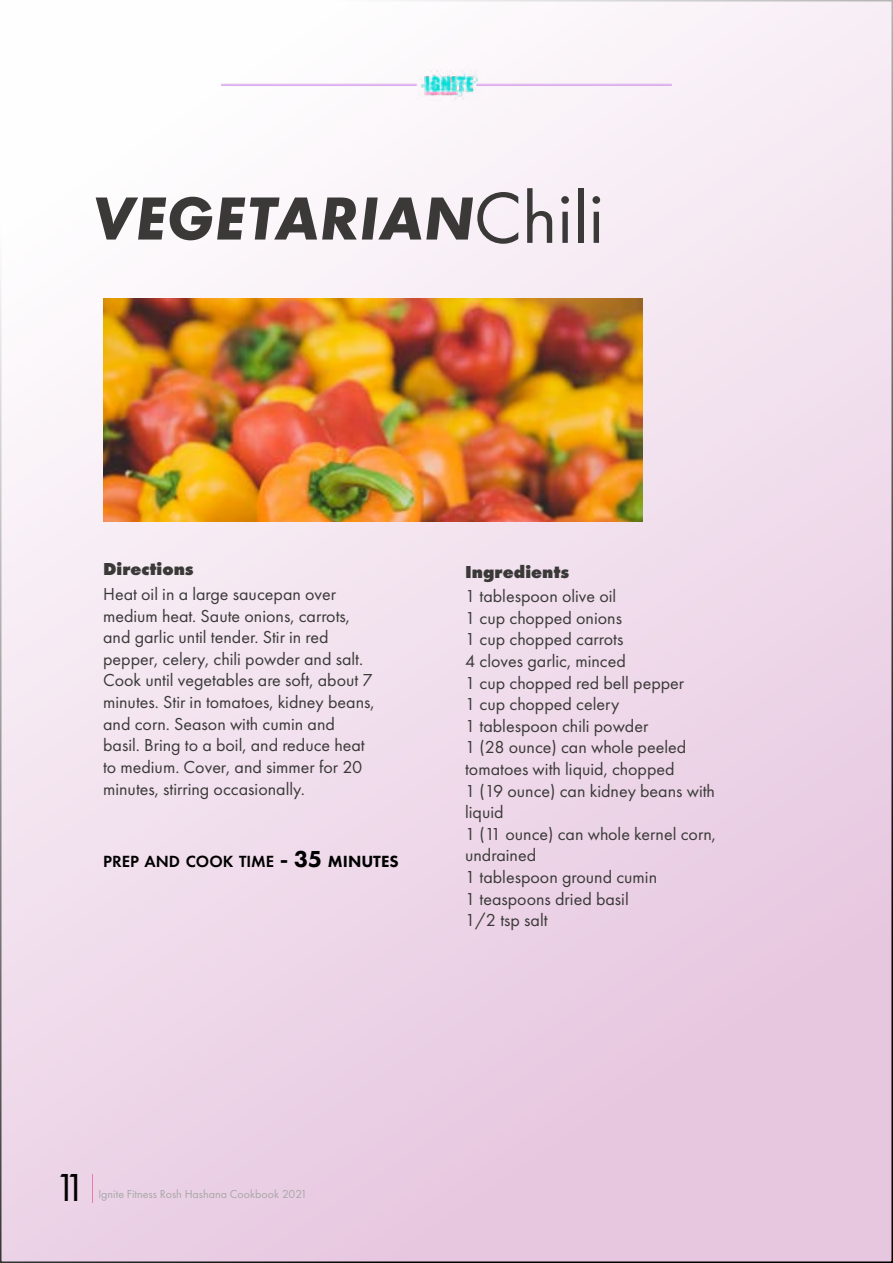
<style>
.page{position:relative;width:893px;height:1263px;background:#fff}
.page>*{position:absolute;margin:0;border:0;box-sizing:border-box;transform-origin:0 0}
.t1{font:italic 700 63px "Futura PT";letter-spacing:.01em;color:#3a3938}
.t2{font:40.5px "Futura PT";color:#000}
.t3{font:18px/21.6px "Futura PT";color:#3a3938}
.t4{font:800 18px "Futura PT";color:#3a3938}
.t5{font:600 16.8px "Futura PT";color:#000}
.t6{font:12px "Futura PT";color:#a8a8a8}
.s1{font-weight:400;font-style:normal;font-size:75px}
.s2{font-size:24px}
.s3{font-weight:800;font-size:24px}
.s4{font-weight:800}
</style>
<div class="page">
<div style="left:1px;top:1px;width:891px;height:1261px;background:linear-gradient(to bottom,#fcf8fb,#e7c7e0)"></div>
<img style="left:418px;top:69px;width:63px;height:31px">
<hr style="left:221px;top:84px;width:196px;height:1px;background:#dcaaee">
<hr style="left:221px;top:85px;width:196px;height:1px;background:#dcaaee">
<hr style="left:476px;top:84px;width:196px;height:1px;background:#dcaaee">
<hr style="left:476px;top:85px;width:196px;height:1px;background:#dcaaee">
<svg style="left:92px;top:1174px;width:1px;height:29px"></svg>
<img style="left:103px;top:298px;width:540px;height:223px">
<h1 class="t1" style="left:92px;top:180px;width:513px">VEGETARIAN<span class="s1">Chili</span></h1>
<p class="t4" style="left:103px;top:557px;width:92px">Directions</p>
<p class="t4" style="left:465px;top:560px;width:106px">Ingredients</p>
<p class="t3" style="left:103px;top:583px;width:273px">Heat oil in a large saucepan over medium heat. Saute onions, carrots, and garlic until tender. Stir in red pepper, celery, chili powder and salt.<br>Cook until vegetables are soft, about 7 minutes. Stir in tomatoes, kidney beans, and corn. Season with cumin and basil. Bring to a boil, and reduce heat to medium. Cover, and simmer for 20 minutes, stirring occasionally.</p>
<p class="t5" style="left:103px;top:851px;width:297px">PREP AND COOK TIME <span class="s2">-</span> <span class="s3">35</span> <span class="s4">MINUTES</span></p>
<p class="t3" style="left:465px;top:585px;width:252px">1 tablespoon olive oil<br>1 cup chopped onions<br>1 cup chopped carrots<br>4 cloves garlic, minced<br>1 cup chopped red bell pepper<br>1 cup chopped celery<br>1 tablespoon chili powder<br>1 (28 ounce) can whole peeled tomatoes with liquid, chopped<br>1 (19 ounce) can kidney beans with liquid<br>1 (11 ounce) can whole kernel corn, undrained<br>1 tablespoon ground cumin<br>1 teaspoons dried basil<br>1/2 tsp salt</p>
<h2 class="t2" style="left:54px;top:1164px;width:34px">11</h2>
<p class="t6" style="left:98px;top:1186px;width:210px">Ignite Fitness Rosh Hashana Cookbook 2021</p>
</div>
